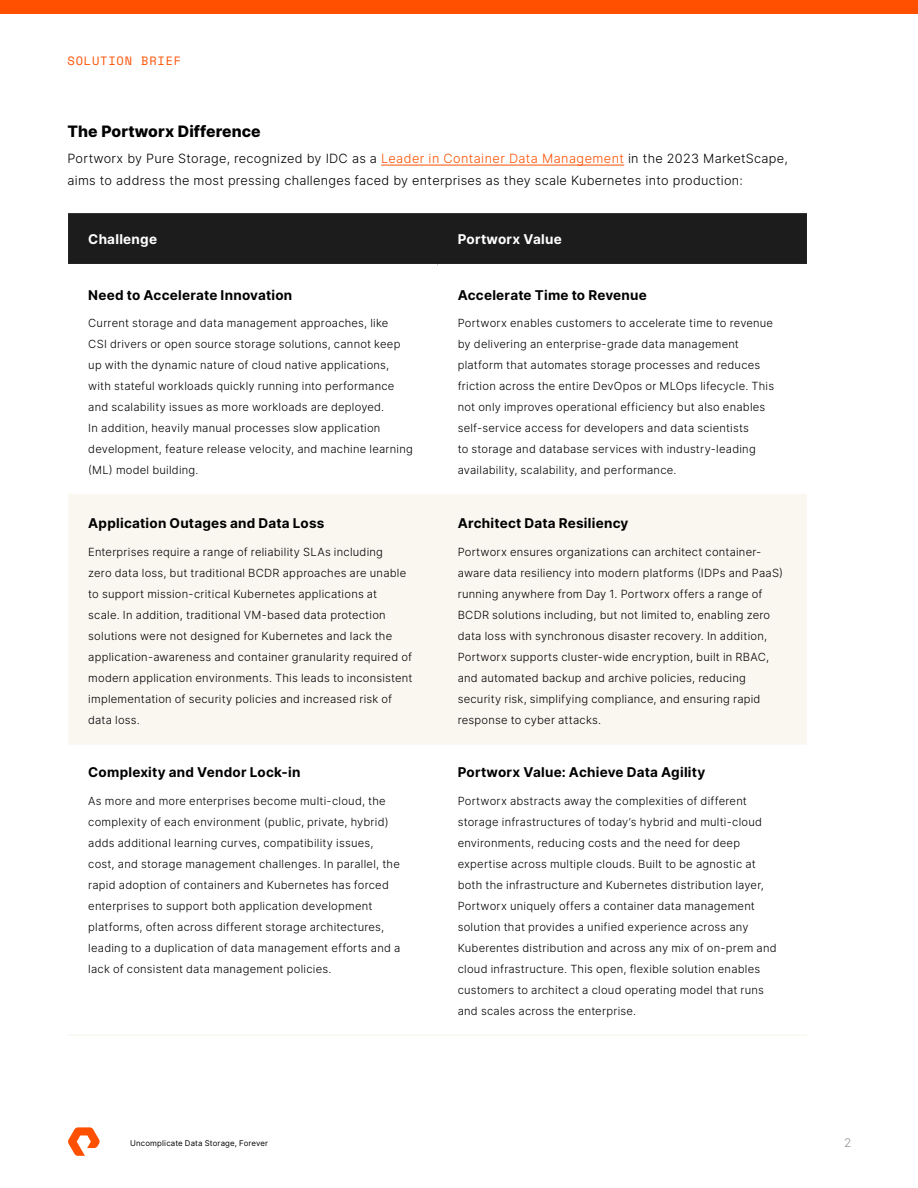
<style>
.page{position:relative;width:918px;height:1188px;background:#fff}
.page>*{position:absolute;margin:0;border:0;box-sizing:border-box;transform-origin:0 0}
.t1{font:800 15.75px "Inter";letter-spacing:.005em;color:#000}
.t2{font:700 13.5px "Inter";letter-spacing:.015em;color:#000}
.t3{font:700 13.5px "Inter";letter-spacing:.02em;color:#fff}
.t4{font:300 12.75px/21.8px "Inter";letter-spacing:.02em;color:#000}
.t5{font:12px "Space Mono";letter-spacing:.07em;color:#fe5000}
.t6{font:300 12px "Inter";color:#919191}
.t7{font:300 11.25px/21px "Inter";letter-spacing:.02em;color:#000}
.t8{font:7.8px "Inter";letter-spacing:.02em;color:#000}
.s1{color:#fe5000}
</style>
<div class="page">
<div style="left:0;top:0;width:918px;height:14px;background:#fe5000"></div>
<svg style="left:68px;top:1127px;width:32px;height:29px"></svg>
<hr style="left:381px;top:165px;width:243px;height:1px;background:#fe5000">
<div style="left:68px;top:213px;width:739px;height:51px;background:#1c1c1c"></div>
<div style="left:68px;top:495px;width:739px;height:248px;background:#faf7f1"></div>
<hr style="left:68px;top:494px;width:370px;height:1px;background:#faf7f1">
<hr style="left:438px;top:494px;width:369px;height:1px;background:#faf7f1">
<hr style="left:68px;top:743px;width:370px;height:2px;background:#faf7f1">
<hr style="left:438px;top:743px;width:369px;height:2px;background:#faf7f1">
<hr style="left:68px;top:1034px;width:370px;height:2px;background:#faf7f1">
<hr style="left:438px;top:1034px;width:369px;height:2px;background:#faf7f1">
<p class="t5" style="left:68px;top:52px;width:115px">SOLUTION BRIEF</p>
<h1 class="t1" style="left:68px;top:120px;width:195px">The Portworx Difference</h1>
<p class="t4" style="left:68px;top:147px;width:722px">Portworx by Pure Storage, recognized by IDC as a <span class="s1">Leader in Container Data Management</span> in the 2023 MarketScape, aims to address the most pressing challenges faced by enterprises as they scale Kubernetes into production:</p>
<p class="t3" style="left:88px;top:229px;width:70px">Challenge</p>
<p class="t3" style="left:458px;top:229px;width:106px">Portworx Value</p>
<p class="t2" style="left:88px;top:285px;width:206px">Need to Accelerate Innovation</p>
<p class="t7" style="left:88px;top:313px;width:326px">Current storage and data management approaches, like<br>CSI drivers or open source storage solutions, cannot keep up with the dynamic nature of cloud native applications, with stateful workloads quickly running into performance and scalability issues as more workloads are deployed.<br>In addition, heavily manual processes slow application development, feature release velocity, and machine learning (ML) model building.</p>
<p class="t2" style="left:88px;top:513px;width:238px">Application Outages and Data Loss</p>
<p class="t7" style="left:88px;top:541px;width:326px">Enterprises require a range of reliability SLAs including<br>zero data loss, but traditional BCDR approaches are unable to support mission-critical Kubernetes applications at<br>scale. In addition, traditional VM-based data protection solutions were not designed for Kubernetes and lack the application-awareness and container granularity required of modern application environments. This leads to inconsistent implementation of security policies and increased risk of data loss.</p>
<p class="t2" style="left:88px;top:762px;width:214px">Complexity and Vendor Lock-in</p>
<p class="t7" style="left:88px;top:790px;width:314px">As more and more enterprises become multi-cloud, the complexity of each environment (public, private, hybrid) adds additional learning curves, compatibility issues, cost, and storage management challenges. In parallel, the rapid adoption of containers and Kubernetes has forced enterprises to support both application development platforms, often across different storage architectures, leading to a duplication of data management efforts and a lack of consistent data management policies.</p>
<p class="t2" style="left:458px;top:285px;width:191px">Accelerate Time to Revenue</p>
<p class="t7" style="left:458px;top:313px;width:318px">Portworx enables customers to accelerate time to revenue by delivering an enterprise-grade data management platform that automates storage processes and reduces friction across the entire DevOpos or MLOps lifecycle. This not only improves operational efficiency but also enables self-service access for developers and data scientists<br>to storage and database services with industry-leading availability, scalability, and performance.</p>
<p class="t2" style="left:458px;top:513px;width:172px">Architect Data Resiliency</p>
<p class="t7" style="left:458px;top:541px;width:327px">Portworx ensures organizations can architect container&shy;aware data resiliency into modern platforms (IDPs and PaaS) running anywhere from Day 1. Portworx offers a range of BCDR solutions including, but not limited to, enabling zero data loss with synchronous disaster recovery. In addition, Portworx supports cluster-wide encryption, built in RBAC, and automated backup and archive policies, reducing security risk, simplifying compliance, and ensuring rapid response to cyber attacks.</p>
<p class="t2" style="left:458px;top:762px;width:249px">Portworx Value: Achieve Data Agility</p>
<p class="t7" style="left:458px;top:790px;width:321px">Portworx abstracts away the complexities of different storage infrastructures of today’s hybrid and multi-cloud environments, reducing costs and the need for deep expertise across multiple clouds. Built to be agnostic at both the infrastructure and Kubernetes distribution layer, Portworx uniquely offers a container data management solution that provides a unified experience across any Kuberentes distribution and across any mix of on-prem and cloud infrastructure. This open, flexible solution enables customers to architect a cloud operating model that runs and scales across the enterprise.</p>
<p class="t8" style="left:130px;top:1137px;width:140px">Uncomplicate Data Storage, Forever</p>
<p class="t6" style="left:844px;top:1135px;width:9px">2</p>
</div>
